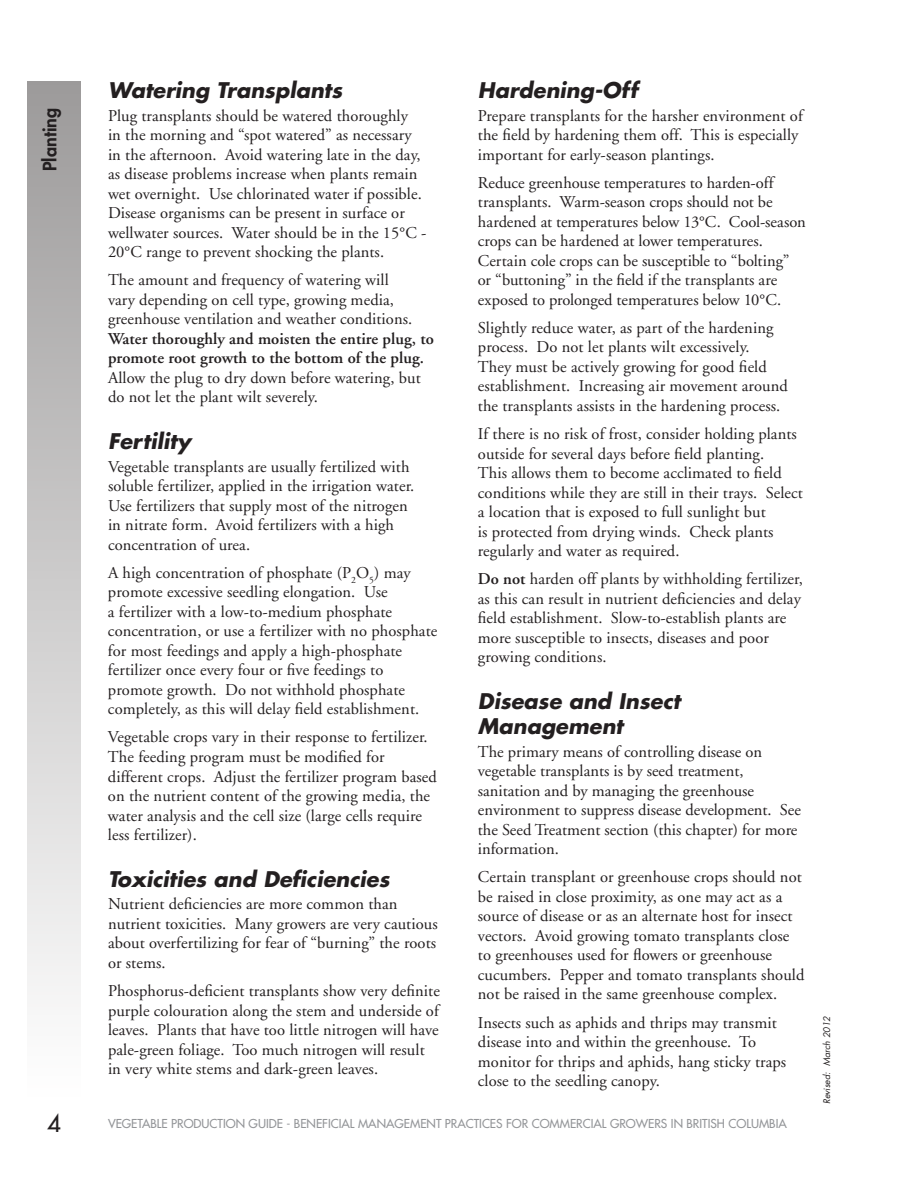
<style>
.page{position:relative;width:918px;height:1188px;background:#fff}
.page>*{position:absolute;margin:0;border:0;box-sizing:border-box;transform-origin:0 0}
.t1{font:24px "Futura";color:#231f20}
.t2{font:italic 700 21px/25.2px "Futura";color:#231f20}
.t3{font:800 18px "Futura";color:#231f20}
.t4{font:16.5px/19.5px "Adobe Garamond";letter-spacing:.005em;color:#231f20}
.t5{font:600 16.5px/19.5px "Adobe Garamond";letter-spacing:.005em;color:#231f20}
.t6{font:12px "Futura";color:#939598}
.t7{font:italic 9px "Futura";color:#231f20}
.s1{font-weight:600}
</style>
<div class="page">
<p class="t3" style="left:38px;top:171px;width:65px;rotate:-90deg">Planting</p>
<h1 class="t1" style="left:47px;top:1107px;width:15px">4</h1>
<p class="t2" style="left:108px;top:77px;width:236px">Watering Transplants</p>
<p class="t4" style="left:108px;top:106px;width:320px">Plug transplants should be watered thoroughly<br>in the morning and “spot watered” as necessary in the afternoon. Avoid watering late in the day, as disease problems increase when plants remain wet overnight. Use chlorinated water if possible.<br>Disease organisms can be present in surface or wellwater sources. Water should be in the 15°C - 20°C range to prevent shocking the plants.</p>
<p class="t4" style="left:108px;top:271px;width:306px">The amount and frequency of watering will vary depending on cell type, growing media, greenhouse ventilation and weather conditions.</p>
<p class="t5" style="left:108px;top:329px;width:327px">Water thoroughly and moisten the entire plug, to promote root growth to the bottom of the plug.</p>
<p class="t4" style="left:108px;top:368px;width:314px">Allow the plug to dry down before watering, but do not let the plant wilt severely.</p>
<p class="t2" style="left:108px;top:428px;width:84px">Fertility</p>
<p class="t4" style="left:108px;top:457px;width:308px">Vegetable transplants are usually fertilized with soluble fertilizer, applied in the irrigation water.<br>Use fertilizers that supply most of the nitrogen in nitrate form. Avoid fertilizers with a high concentration of urea.</p>
<p class="t4" style="left:108px;top:563px;width:331px">A high concentration of phosphate (P<sub>2</sub>O<sub>5</sub>) may promote excessive seedling elongation. Use<br>a fertilizer with a low-to-medium phosphate concentration, or use a fertilizer with no phosphate for most feedings and apply a high-phosphate fertilizer once every four or five feedings to promote growth. Do not withhold phosphate completely, as this will delay field establishment.</p>
<p class="t4" style="left:108px;top:728px;width:331px">Vegetable crops vary in their response to fertilizer.<br>The feeding program must be modified for different crops. Adjust the fertilizer program based on the nutrient content of the growing media, the water analysis and the cell size (large cells require less fertilizer).</p>
<p class="t2" style="left:108px;top:866px;width:283px">Toxicities and Deficiencies</p>
<p class="t4" style="left:108px;top:895px;width:331px">Nutrient deficiencies are more common than nutrient toxicities. Many growers are very cautious about overfertilizing for fear of “burning” the roots or stems.</p>
<p class="t4" style="left:108px;top:982px;width:333px">Phosphorus-deficient transplants show very definite purple colouration along the stem and underside of leaves. Plants that have too little nitrogen will have pale-green foliage. Too much nitrogen will result in very white stems and dark-green leaves.</p>
<p class="t2" style="left:478px;top:77px;width:162px">Hardening-Off</p>
<p class="t4" style="left:478px;top:106px;width:326px">Prepare transplants for the harsher environment of the field by hardening them off. This is especially important for early-season plantings.</p>
<p class="t4" style="left:478px;top:173px;width:329px">Reduce greenhouse temperatures to harden-off transplants. Warm-season crops should not be hardened at temperatures below 13°C. Cool-season crops can be hardened at lower temperatures.<br>Certain cole crops can be susceptible to “bolting” or “buttoning” in the field if the transplants are exposed to prolonged temperatures below 10°C.</p>
<p class="t4" style="left:478px;top:318px;width:311px">Slightly reduce water, as part of the hardening process. Do not let plants wilt excessively.<br>They must be actively growing for good field establishment. Increasing air movement around the transplants assists in the hardening process.</p>
<p class="t4" style="left:478px;top:424px;width:326px">If there is no risk of frost, consider holding plants outside for several days before field planting.<br>This allows them to become acclimated to field conditions while they are still in their trays. Select a location that is exposed to full sunlight but<br>is protected from drying winds. Check plants regularly and water as required.</p>
<p class="t4" style="left:478px;top:570px;width:327px"><span class="s1">Do not</span> harden off plants by withholding fertilizer, as this can result in nutrient deficiencies and delay field establishment. Slow-to-establish plants are more susceptible to insects, diseases and poor growing conditions.</p>
<p class="t2" style="left:478px;top:688px;width:204px">Disease and Insect<br>Management</p>
<p class="t4" style="left:478px;top:742px;width:325px">The primary means of controlling disease on vegetable transplants is by seed treatment, sanitation and by managing the greenhouse environment to suppress disease development. See the Seed Treatment section (this chapter) for more information.</p>
<p class="t4" style="left:478px;top:868px;width:328px">Certain transplant or greenhouse crops should not be raised in close proximity, as one may act as a source of disease or as an alternate host for insect vectors. Avoid growing tomato transplants close to greenhouses used for flowers or greenhouse cucumbers. Pepper and tomato transplants should not be raised in the same greenhouse complex.</p>
<p class="t4" style="left:478px;top:1013px;width:310px">Insects such as aphids and thrips may transmit disease into and within the greenhouse. To monitor for thrips and aphids, hang sticky traps close to the seedling canopy.</p>
<p class="t6" style="left:108px;top:1116px;width:680px">VEGETABLE PRODUCTION GUIDE - BENEFICIAL MANAGEMENT PRACTICES FOR COMMERCIAL GROWERS IN BRITISH COLUMBIA</p>
<p class="t7" style="left:821px;top:1104px;width:90px;rotate:-90deg">Revised: March 2012</p>
</div>
